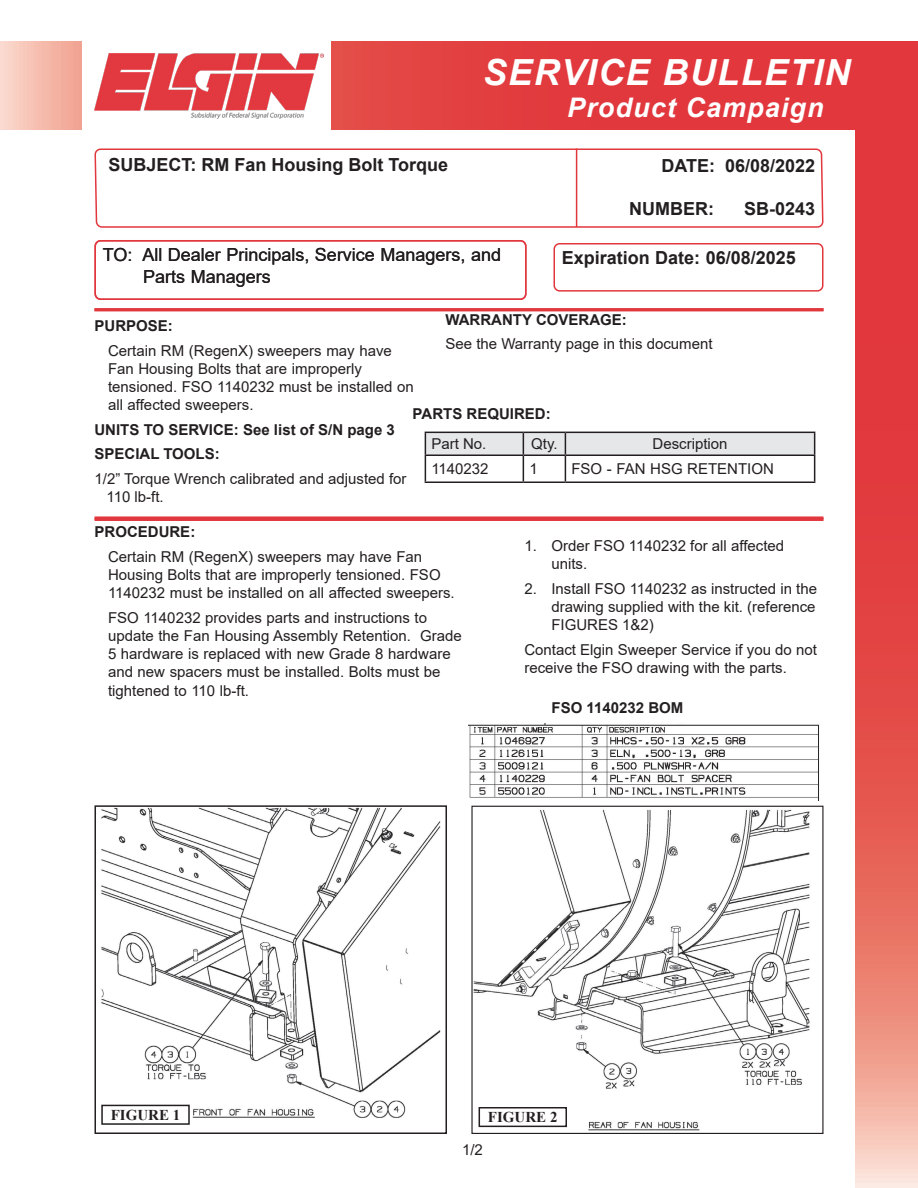
<style>
.page{position:relative;width:918px;height:1188px;background:#fff}
.page>*{position:absolute;margin:0;border:0;box-sizing:border-box;transform-origin:0 0}
.t1{font:italic 700 36px "Arial";letter-spacing:.04em;color:#fff}
.t2{font:italic 700 27px "Arial";letter-spacing:.04em;color:#fff}
.t3{font:700 18px "Arial";color:#231f20}
.t4{font:18px/21.8px "Arial";color:#231f20}
.t5{font:15px/18px "Arial";color:#231f20}
.t6{font:700 15px/24.8px "Arial";color:#231f20}
.t7{font:700 15px "Times New Roman";color:#231f20}
</style>
<div class="page">
<hr style="left:94px;top:518px;width:730px;height:3px;background:#e1373d">
<svg style="left:94px;top:148px;width:730px;height:164px"></svg>
<hr style="left:576px;top:148px;width:1px;height:79px;background:#e1373d">
<div style="left:554px;top:243px;width:270px;height:49px;border:2px solid #e1373d;border-radius:5px"></div>
<img style="left:469px;top:724px;width:350px;height:77px">
<svg style="left:856px;top:130px;width:62px;height:1058px;background:#e65b58"></svg>
<svg style="left:0;top:41px;width:918px;height:89px;background:#e44b4d"></svg>
<div style="left:82px;top:19px;width:249px;height:114px;background:#fff"></div>
<img style="left:94px;top:54px;width:230px;height:65px">
<hr style="left:94px;top:516px;width:730px;height:3px;background:#e1373d">
<hr style="left:94px;top:308px;width:730px;height:3px;background:#e1373d">
<div style="left:94px;top:240px;width:432px;height:60px;border:2px solid #e1373d;border-radius:5px"></div>
<svg style="left:425px;top:432px;width:390px;height:50px"></svg>
<hr style="left:425px;top:482px;width:98px;height:1px;background:#231f20">
<hr style="left:523px;top:482px;width:42px;height:1px;background:#231f20">
<hr style="left:565px;top:482px;width:250px;height:1px;background:#231f20">
<img style="left:101px;top:808px;width:340px;height:310px">
<div style="left:94px;top:805px;width:353px;height:329px;border:2px solid #231f20"></div>
<div style="left:102px;top:1105px;width:87px;height:19px;background:#fff"></div>
<div style="left:101px;top:1105px;width:89px;height:20px;border:2px solid #231f20"></div>
<img style="left:473px;top:809px;width:337px;height:322px">
<div style="left:471px;top:806px;width:353px;height:328px;border:1px solid #231f20"></div>
<div style="left:479px;top:1108px;width:87px;height:18px;background:#fff"></div>
<div style="left:479px;top:1107px;width:88px;height:20px;border:2px solid #231f20"></div>
<h1 class="t1" style="left:483px;top:49px;width:369px">SERVICE BULLETIN</h1>
<p class="t3" style="left:109px;top:152px;width:341px">SUBJECT: RM Fan Housing Bolt Torque</p>
<p class="t4" style="left:143px;top:244px;width:359px;text-indent:-40px">TO: All Dealer Principals, Service Managers, and<br>Parts Managers</p>
<h2 class="t2" style="left:567px;top:90px;width:258px">Product Campaign</h2>
<p class="t3" style="left:661px;top:153px;width:155px">DATE: 06/08/2022</p>
<p class="t3" style="left:629px;top:196px;width:86px">NUMBER:</p>
<p class="t3" style="left:744px;top:196px;width:73px">SB-0243</p>
<p class="t3" style="left:562px;top:245px;width:236px">Expiration Date: 06/08/2025</p>
<p class="t6" style="left:446px;top:307px;width:183px">WARRANTY COVERAGE:</p>
<p class="t5" style="left:446px;top:335px;width:269px">See the Warranty page in this document</p>
<p class="t6" style="left:94px;top:313px;width:80px">PURPOSE:</p>
<p class="t5" style="left:108px;top:341px;width:307px">Certain RM (RegenX) sweepers may have Fan Housing Bolts that are improperly tensioned. FSO 1140232 must be installed on all affected sweepers.</p>
<p class="t6" style="left:94px;top:417px;width:302px">UNITS TO SERVICE: See list of S/N page 3<br>SPECIAL TOOLS:</p>
<p class="t5" style="left:106px;top:470px;width:302px;text-indent:-12px">1/2” Torque Wrench calibrated and adjusted for<br>110 lb-ft.</p>
<p class="t6" style="left:94px;top:520px;width:102px">PROCEDURE:</p>
<p class="t5" style="left:108px;top:548px;width:348px">Certain RM (RegenX) sweepers may have Fan<br>Housing Bolts that are improperly tensioned. FSO<br>1140232 must be installed on all affected sweepers.</p>
<p class="t5" style="left:108px;top:609px;width:355px">FSO 1140232 provides parts and instructions to update the Fan Housing Assembly Retention. Grade 5 hardware is replaced with new Grade 8 hardware and new spacers must be installed. Bolts must be tightened to 110 lb-ft.</p>
<p class="t6" style="left:413px;top:401px;width:140px">PARTS REQUIRED:</p>
<p class="t5" style="left:431px;top:435px;width:57px">Part No.</p>
<p class="t5" style="left:531px;top:435px;width:28px">Qty.</p>
<p class="t5" style="left:653px;top:435px;width:77px">Description</p>
<p class="t5" style="left:431px;top:460px;width:59px">1140232</p>
<p class="t5" style="left:529px;top:460px;width:10px">1</p>
<p class="t5" style="left:571px;top:460px;width:204px">FSO - FAN HSG RETENTION</p>
<p class="t5" style="left:551px;top:537px;width:234px;text-indent:-27px">1. Order FSO 1140232 for all affected units.</p>
<p class="t5" style="left:551px;top:580px;width:267px;text-align:justify;text-indent:-27px">2. Install FSO 1140232 as instructed in the drawing supplied with the kit. (reference FIGURES 1&amp;2)</p>
<p class="t5" style="left:524px;top:640px;width:294px">Contact Elgin Sweeper Service if you do not receive the FSO drawing with the parts.</p>
<p class="t7" style="left:111px;top:1104px;width:71px">FIGURE 1</p>
<p class="t6" style="left:552px;top:695px;width:133px">FSO 1140232 BOM</p>
<p class="t7" style="left:488px;top:1106px;width:71px">FIGURE 2</p>
<p class="t5" style="left:462px;top:1140px;width:22px">1/2</p>
</div>
